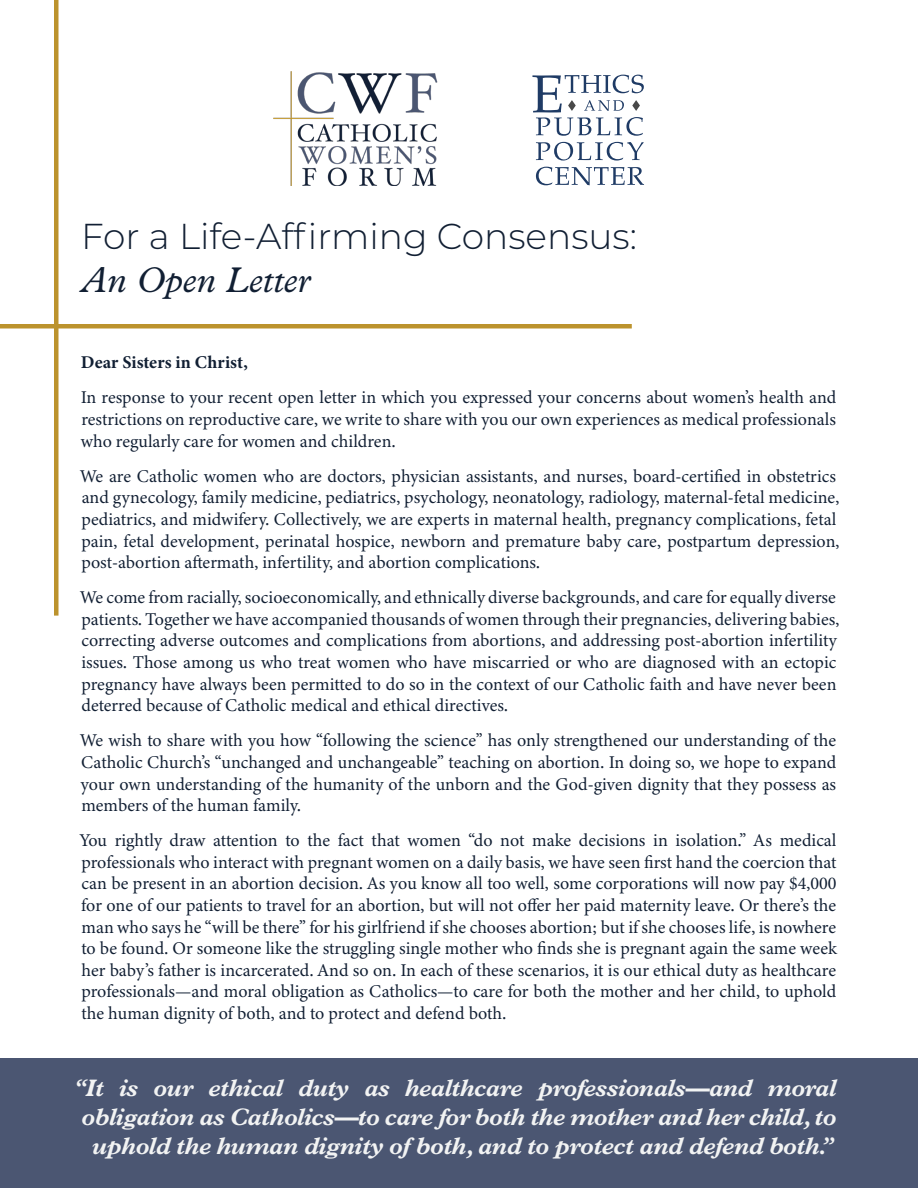
<style>
.page{position:relative;width:918px;height:1188px;background:#fff}
.page>*{position:absolute;margin:0;border:0;box-sizing:border-box;transform-origin:0 0}
.t1{font:300 36px "Montserrat";color:#111f33}
.t2{font:italic 36px "Plantin MT Pro";color:#111f33}
.t3{font:italic 700 24px/28.8px "Plantin MT Pro";letter-spacing:-.02em;color:#f2f3f3;text-align:right}
.t4{font:18px/21.6px "Minion 3";color:#111f33;text-align:justify}
.t5{font:700 18px "Minion 3";color:#111f33}
</style>
<div class="page">
<div style="left:0;top:1058px;width:918px;height:130px;background:#4b5672"></div>
<hr style="left:0;top:324px;width:632px;height:4px;background:#bc932d">
<img style="left:274px;top:72px;width:163px;height:113px">
<svg style="left:532px;top:75px;width:112px;height:61px"></svg>
<svg style="left:536px;top:142px;width:108px;height:19px"></svg>
<svg style="left:536px;top:167px;width:108px;height:18px"></svg>
<hr style="left:54px;top:0;width:4px;height:616px;background:#bc932d">
<h1 class="t1" style="left:81px;top:212px;width:558px">For a Life-Affirming Consensus:</h1>
<h1 class="t2" style="left:81px;top:259px;width:230px">An Open Letter</h1>
<p class="t5" style="left:81px;top:350px;width:169px">Dear Sisters in Christ,</p>
<p class="t4" style="left:81px;top:387px;width:757px">In response to your recent open letter in which you expressed your concerns about women’s health and restrictions on reproductive care, we write to share with you our own experiences as medical professionals who regularly care for women and children.</p>
<p class="t4" style="left:80px;top:465px;width:761px;text-align:left">We are Catholic women who are doctors, physician assistants, and nurses, board-certified in obstetrics and gynecology, family medicine, pediatrics, psychology, neonatology, radiology, maternal-fetal medicine, pediatrics, and midwifery. Collectively, we are experts in maternal health, pregnancy complications, fetal pain, fetal development, perinatal hospice, newborn and premature baby care, postpartum depression, post-abortion aftermath, infertility, and abortion complications.</p>
<p class="t4" style="left:80px;top:587px;width:761px;text-align:left">We come from racially, socioeconomically, and ethnically diverse backgrounds, and care for equally diverse patients. Together we have accompanied thousands of women through their pregnancies, delivering babies, correcting adverse outcomes and complications from abortions, and addressing post-abortion infertility issues. Those among us who treat women who have miscarried or who are diagnosed with an ectopic pregnancy have always been permitted to do so in the context of our Catholic faith and have never been deterred because of Catholic medical and ethical directives.</p>
<p class="t4" style="left:80px;top:730px;width:758px">We wish to share with you how “following the science” has only strengthened our understanding of the Catholic Church’s “unchanged and unchangeable” teaching on abortion. In doing so, we hope to expand your own understanding of the humanity of the unborn and the God-given dignity that they possess as members of the human family.</p>
<p class="t4" style="left:80px;top:830px;width:758px">You rightly draw attention to the fact that women “do not make decisions in isolation.” As medical professionals who interact with pregnant women on a daily basis, we have seen first hand the coercion that can be present in an abortion decision. As you know all too well, some corporations will now pay $4,000 for one of our patients to travel for an abortion, but will not offer her paid maternity leave. Or there’s the man who says he “will be there” for his girlfriend if she chooses abortion; but if she chooses life, is nowhere to be found. Or someone like the struggling single mother who finds she is pregnant again the same week her baby’s father is incarcerated. And so on. In each of these scenarios, it is our ethical duty as healthcare professionals—and moral obligation as Catholics—to care for both the mother and her child, to uphold the human dignity of both, and to protect and defend both.</p>
<h2 class="t3" style="left:72px;top:1074px;width:767px">“It is our ethical duty as healthcare professionals—and moral obligation as Catholics—to care for both the mother and her child, to uphold the human dignity of both, and to protect and defend both.”</h2>
</div>
